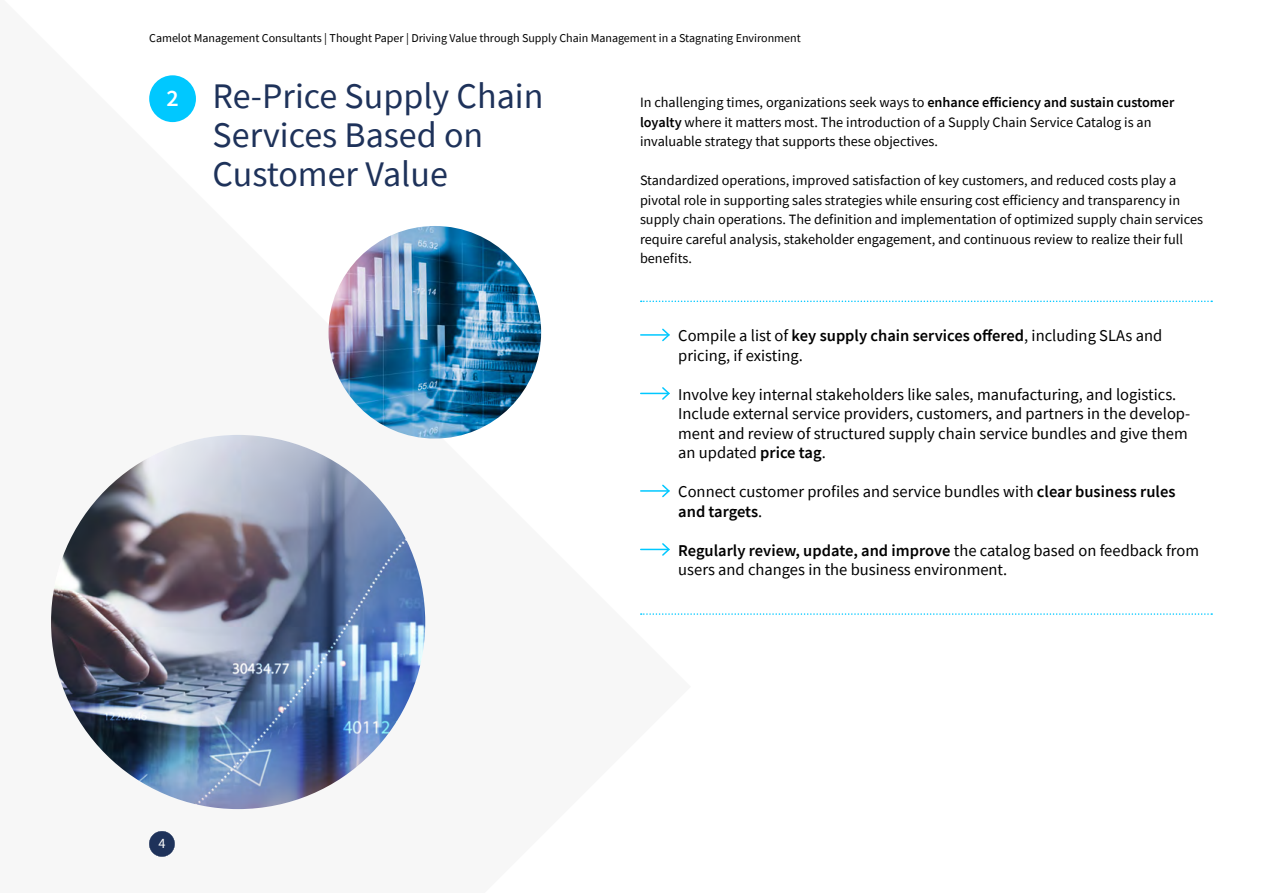
<style>
.page{position:relative;width:1263px;height:893px;background:#fff}
.page>*{position:absolute;margin:0;border:0;box-sizing:border-box;transform-origin:0 0}
.t1{font:36px/39px "Source Sans Pro";color:#1e325a}
.t2{font:600 24px "Source Sans Pro";color:#fff}
.t3{font:16.5px/19.5px "Source Sans Pro";color:#000}
.t4{font:14.25px/19.5px "Source Sans Pro";color:#000}
.t5{font:14.25px "Source Sans Pro";color:#fff}
.t6{font:12px "Source Sans Pro";color:#000}
.s1{font-weight:600}
</style>
<div class="page">
<div style="left:149px;top:831px;width:26px;height:26px;background:#1e325a;border-radius:50%"></div>
<div style="left:149px;top:75px;width:47px;height:47px;background:#00c8ff;border-radius:50%"></div>
<svg style="left:641px;top:301px;width:571px;height:1px"></svg>
<svg style="left:641px;top:613px;width:571px;height:2px"></svg>
<img style="left:51px;top:435px;width:374px;height:374px;border-radius:187px">
<img style="left:328px;top:226px;width:213px;height:213px;border-radius:106px">
<hr style="left:641px;top:334px;width:28px;height:2px;background:#00c8ff">
<svg style="left:661px;top:328px;width:9px;height:14px"></svg>
<svg style="left:641px;top:387px;width:29px;height:13px"></svg>
<hr style="left:641px;top:490px;width:28px;height:2px;background:#00c8ff">
<svg style="left:661px;top:484px;width:9px;height:14px"></svg>
<svg style="left:641px;top:543px;width:29px;height:13px"></svg>
<p class="t6" style="left:149px;top:30px;width:653px">Camelot Management Consultants | Thought Paper | Driving Value through Supply Chain Management in a Stagnating Environment</p>
<h2 class="t2" style="left:166px;top:82px;width:14px">2</h2>
<h1 class="t1" style="left:213px;top:76px;width:332px">Re-Price Supply Chain<br>Services Based on<br>Customer Value</h1>
<p class="t4" style="left:640px;top:93px;width:536px">In challenging times, organizations seek ways to <span class="s1">enhance efficiency and sustain customer loyalty</span> where it matters most. The introduction of a Supply Chain Service Catalog is an invaluable strategy that supports these objectives.</p>
<p class="t4" style="left:640px;top:171px;width:564px">Standardized operations, improved satisfaction of key customers, and reduced costs play a pivotal role in supporting sales strategies while ensuring cost efficiency and transparency in supply chain operations. The definition and implementation of optimized supply chain services require careful analysis, stakeholder engagement, and continuous review to realize their full benefits.</p>
<p class="t3" style="left:678px;top:326px;width:485px">Compile a list of <span class="s1">key supply chain services offered</span>, including SLAs and pricing, if existing.</p>
<p class="t3" style="left:678px;top:384px;width:514px">Involve key internal stakeholders like sales, manufacturing, and logistics.<br>Include external service providers, customers, and partners in the develop&shy;ment and review of structured supply chain service bundles and give them an updated <span class="s1">price tag</span>.</p>
<p class="t3" style="left:678px;top:482px;width:499px">Connect customer profiles and service bundles with <span class="s1">clear business rules and targets</span>.</p>
<p class="t3" style="left:678px;top:540px;width:522px"><span class="s1">Regularly review, update, and improve</span> the catalog based on feedback from users and changes in the business environment.</p>
<p class="t5" style="left:158px;top:834px;width:9px">4</p>
</div>
